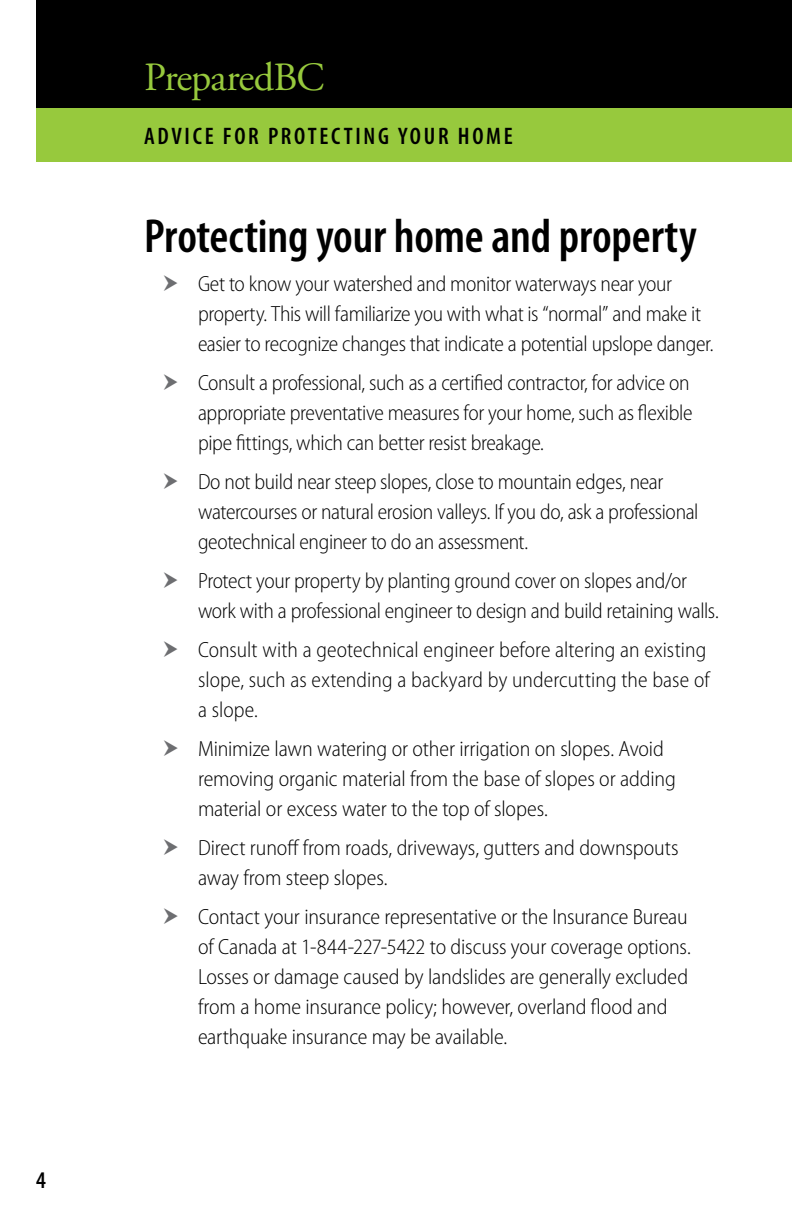
<style>
.page{position:relative;width:792px;height:1224px;background:#fff}
.page>*{position:absolute;margin:0;border:0;box-sizing:border-box;transform-origin:0 0}
.Head_-_A{font:600 condensed 48px "Myriad Pro";letter-spacing:-.005em;color:#000}
.t1{font:40px "Adobe Garamond Pro";letter-spacing:-.025em;color:#97c93d}
.t2{font:600 condensed 24px "Myriad Pro";letter-spacing:.11em;color:#000}
.t3{font:300 semi-condensed 22px/30px "Myriad Pro";letter-spacing:-.01em;color:#000}
</style>
<div class="page">
<div style="left:36px;top:108px;width:756px;height:54px;background:#97c93d"></div>
<div style="left:36px;top:0;width:756px;height:108px;background:#000"></div>
<p class="t2" style="left:36px;top:1167px;width:11px">4</p>
<h2 class="t1" style="left:144px;top:54px;width:182px">PreparedBC</h2>
<p class="t2" style="left:144px;top:123px;width:370px">ADVICE FOR PROTECTING YOUR HOME</p>
<h1 class="Head_-_A" style="left:144px;top:210px;width:554px">Protecting your home and property</h1>
<p class="t3" style="left:198px;top:269px;width:517px">Get to know your watershed and monitor waterways near your property. This will familiarize you with what is “normal” and make it easier to recognize changes that indicate a potential upslope danger.</p>
<p class="t3" style="left:198px;top:368px;width:496px">Consult a professional, such as a certified contractor, for advice on appropriate preventative measures for your home, such as flexible pipe fittings, which can better resist breakage.</p>
<p class="t3" style="left:198px;top:467px;width:502px">Do not build near steep slopes, close to mountain edges, near watercourses or natural erosion valleys. If you do, ask a professional geotechnical engineer to do an assessment.</p>
<p class="t3" style="left:198px;top:566px;width:522px">Protect your property by planting ground cover on slopes and/or work with a professional engineer to design and build retaining walls.</p>
<p class="t3" style="left:198px;top:635px;width:513px">Consult with a geotechnical engineer before altering an existing slope, such as extending a backyard by undercutting the base of a slope.</p>
<p class="t3" style="left:198px;top:734px;width:480px">Minimize lawn watering or other irrigation on slopes. Avoid removing organic material from the base of slopes or adding material or excess water to the top of slopes.</p>
<p class="t3" style="left:198px;top:833px;width:482px">Direct runoff from roads, driveways, gutters and downspouts away from steep slopes.</p>
<p class="t3" style="left:198px;top:902px;width:495px">Contact your insurance representative or the Insurance Bureau of Canada at 1-844-227-5422 to discuss your coverage options.<br>Losses or damage caused by landslides are generally excluded from a home insurance policy; however, overland flood and earthquake insurance may be available.</p>
</div>
